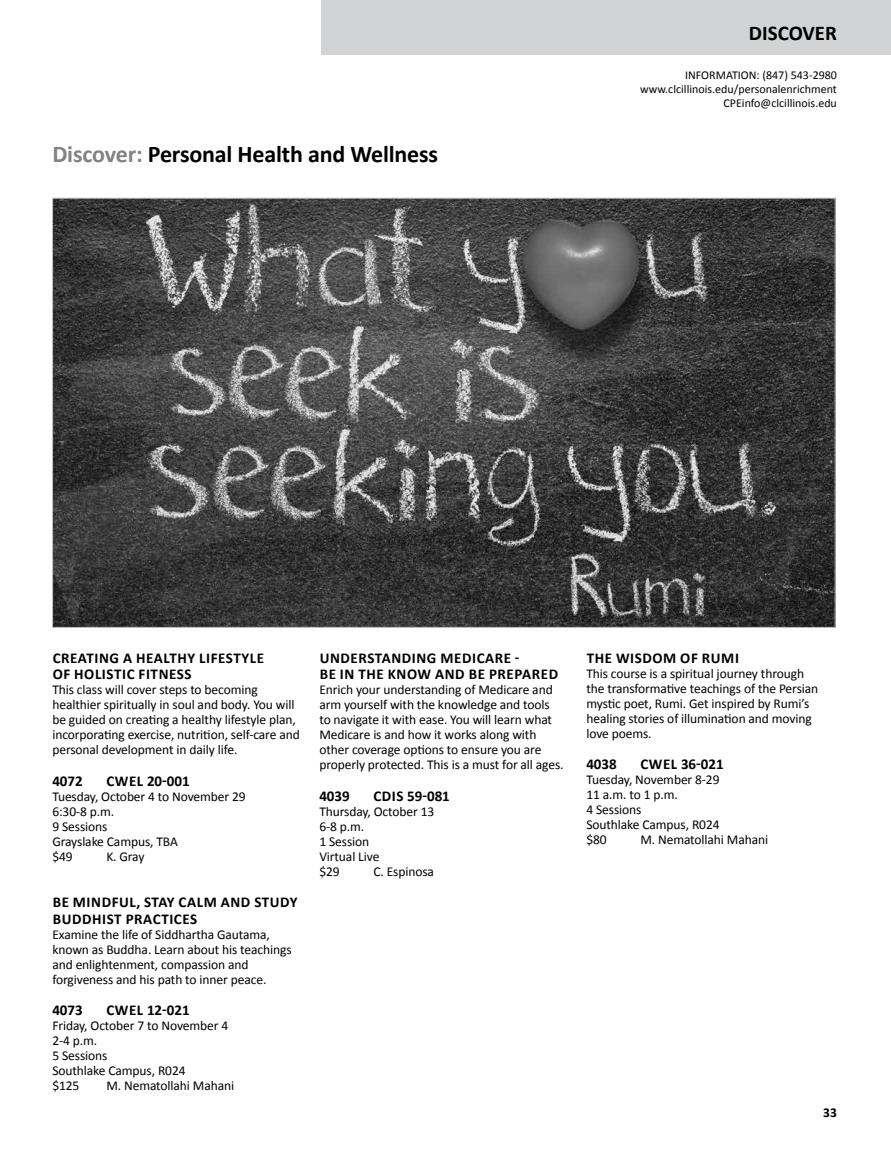
<style>
.page{position:relative;width:891px;height:1161px;background:#fff}
.page>*{position:absolute;margin:0;border:0;box-sizing:border-box;transform-origin:0 0}
.t1{font:700 24px "Calibri";letter-spacing:-.005em;color:#000}
.t2{font:700 21px "Calibri";color:#000}
.t3{font:700 15px/16.5px "Calibri";letter-spacing:.04em;color:#000}
.t4{font:700 15px "Calibri";letter-spacing:.02em;color:#000}
.t5{font:13.5px/15px "Calibri";letter-spacing:-.005em;color:#000}
.t6{font:700 13.5px "Calibri";color:#000}
.t7{font:12px/14.4px "Calibri";color:#000;text-align:right}
.s1{color:#808285}
</style>
<div class="page">
<div style="left:321px;top:0;width:570px;height:55px;background:#d1d3d4"></div>
<img style="left:54px;top:200px;width:779px;height:426px">
<h1 class="t1" style="left:52px;top:137px;width:387px"><span class="s1">Discover:</span> Personal Health and Wellness</h1>
<h2 class="t2" style="left:749px;top:18px;width:90px">DISCOVER</h2>
<p class="t7" style="left:640px;top:67px;width:198px">INFORMATION: (847) 543-2980 www.clcillinois.edu/personalenrichment<br>CPEinfo@clcillinois.edu</p>
<p class="t3" style="left:53px;top:649px;width:213px">CREATING A HEALTHY LIFESTYLE<br>OF HOLISTIC FITNESS</p>
<p class="t5" style="left:52px;top:681px;width:249px">This class will cover steps to becoming healthier spiritually in soul and body. You will be guided on creating a healthy lifestyle plan, incorporating exercise, nutrition, self-care and personal development in daily life.</p>
<p class="t3" style="left:52px;top:772px;width:32px">4072</p>
<p class="t4" style="left:106px;top:770px;width:85px">CWEL 20-001</p>
<p class="t5" style="left:52px;top:788px;width:195px">Tuesday, October 4 to November 29<br>6:30-8 p.m.<br>9 Sessions<br>Grayslake Campus, TBA<br>$49</p>
<p class="t5" style="left:106px;top:848px;width:40px">K. Gray</p>
<p class="t3" style="left:53px;top:893px;width:247px">BE MINDFUL, STAY CALM AND STUDY<br>BUDDHIST PRACTICES</p>
<p class="t5" style="left:52px;top:926px;width:241px">Examine the life of Siddhartha Gautama, known as Buddha. Learn about his teachings and enlightenment, compassion and forgiveness and his path to inner peace.</p>
<p class="t3" style="left:52px;top:1001px;width:32px">4073</p>
<p class="t4" style="left:106px;top:1000px;width:85px">CWEL 12-021</p>
<p class="t5" style="left:52px;top:1017px;width:177px">Friday, October 7 to November 4<br>2-4 p.m.<br>5 Sessions<br>Southlake Campus, R024<br>$125</p>
<p class="t5" style="left:106px;top:1077px;width:129px">M. Nematollahi Mahani</p>
<p class="t3" style="left:320px;top:649px;width:240px">UNDERSTANDING MEDICARE -<br>BE IN THE KNOW AND BE PREPARED</p>
<p class="t5" style="left:319px;top:681px;width:246px">Enrich your understanding of Medicare and arm yourself with the knowledge and tools to navigate it with ease. You will learn what Medicare is and how it works along with other coverage options to ensure you are properly protected. This is a must for all ages.</p>
<p class="t3" style="left:319px;top:787px;width:32px">4039</p>
<p class="t4" style="left:373px;top:785px;width:78px">CDIS 59-081</p>
<p class="t5" style="left:319px;top:803px;width:116px">Thursday, October 13<br>6-8 p.m.<br>1 Session<br>Virtual Live<br>$29</p>
<p class="t5" style="left:373px;top:863px;width:62px">C. Espinosa</p>
<p class="t3" style="left:587px;top:649px;width:154px">THE WISDOM OF RUMI</p>
<p class="t5" style="left:586px;top:665px;width:233px">This course is a spiritual journey through the transformative teachings of the Persian mystic poet, Rumi. Get inspired by Rumi’s healing stories of illumination and moving love poems.</p>
<p class="t3" style="left:586px;top:755px;width:32px">4038</p>
<p class="t4" style="left:640px;top:754px;width:85px">CWEL 36-021</p>
<p class="t5" style="left:586px;top:771px;width:135px">Tuesday, November 8-29<br>11 a.m. to 1 p.m.<br>4 Sessions<br>Southlake Campus, R024 $80</p>
<p class="t5" style="left:640px;top:831px;width:129px">M. Nematollahi Mahani</p>
<p class="t6" style="left:823px;top:1103px;width:15px">33</p>
</div>
